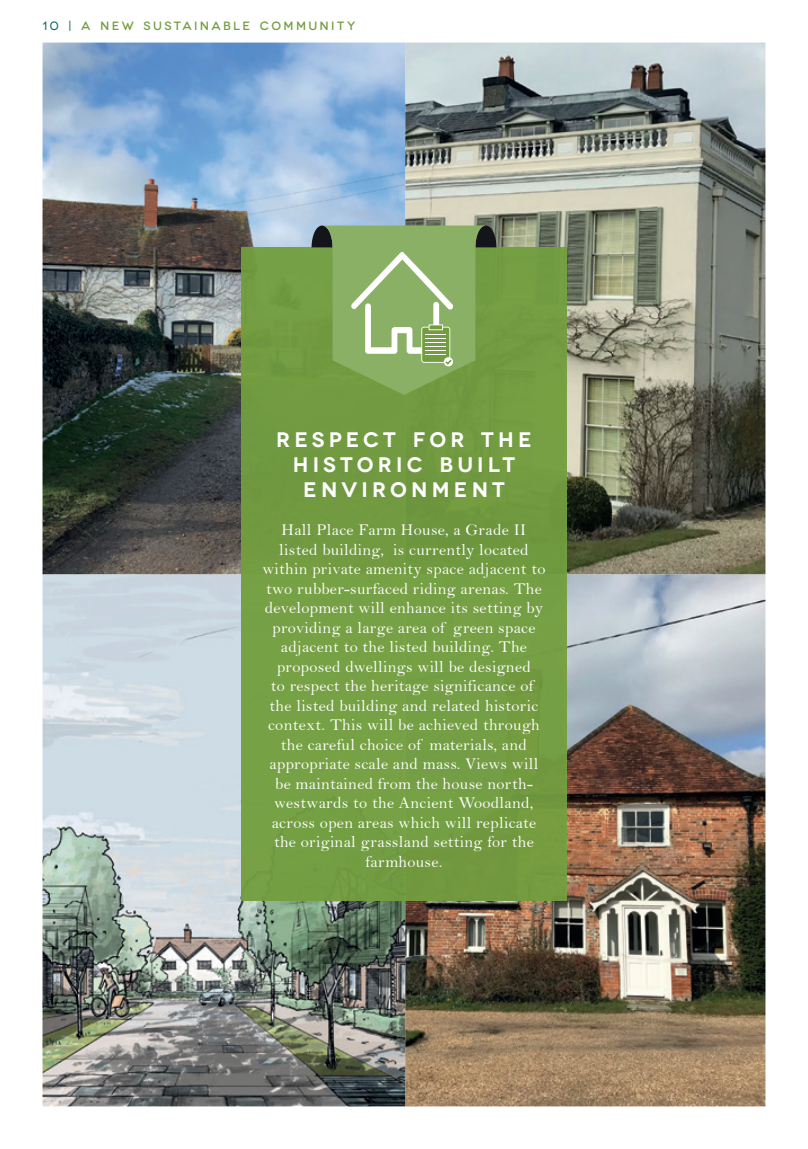
<style>
.page{position:relative;width:808px;height:1149px;background:#fff}
.page>*{position:absolute;margin:0;border:0;box-sizing:border-box;transform-origin:0 0}
.t1{font:600 21px/25.2px "Novecentowide";letter-spacing:.2em;color:#fff;text-align:center}
.t2{font:16.5px/19.5px "Bell";letter-spacing:.02em;color:#fff;text-align:center}
.t3{font:500 12px "Novecentowide";letter-spacing:.2em;color:#729e3f}
.s1{font-weight:400;color:#00665f}
</style>
<div class="page">
<img style="left:43px;top:43px;width:722px;height:531px">
<img style="left:405px;top:574px;width:360px;height:532px">
<img style="left:43px;top:574px;width:362px;height:532px">
<div style="left:241px;top:247px;width:325px;height:652px;background:#749e42"></div>
<svg style="left:312px;top:225px;width:184px;height:170px;background:#87ab62"></svg>
<p class="t3" style="left:43px;top:18px;width:314px"><span class="s1">10 |</span> A NEW SUSTAINABLE COMMUNITY</p>
<p class="t1" style="left:276px;top:427px;width:257px">RESPECT FOR THE<br>HISTORIC BUILT<br>ENVIRONMENT</p>
<p class="t2" style="left:262px;top:520px;width:285px">Hall Place Farm House, a Grade II listed building, is currently located within private amenity space adjacent to two rubber-surfaced riding arenas. The development will enhance its setting by providing a large area of green space adjacent to the listed building. The proposed dwellings will be designed<br>to respect the heritage significance of the listed building and related historic context. This will be achieved through the careful choice of materials, and appropriate scale and mass. Views will be maintained from the house north&shy;westwards to the Ancient Woodland, across open areas which will replicate the original grassland setting for the farmhouse.</p>
</div>
